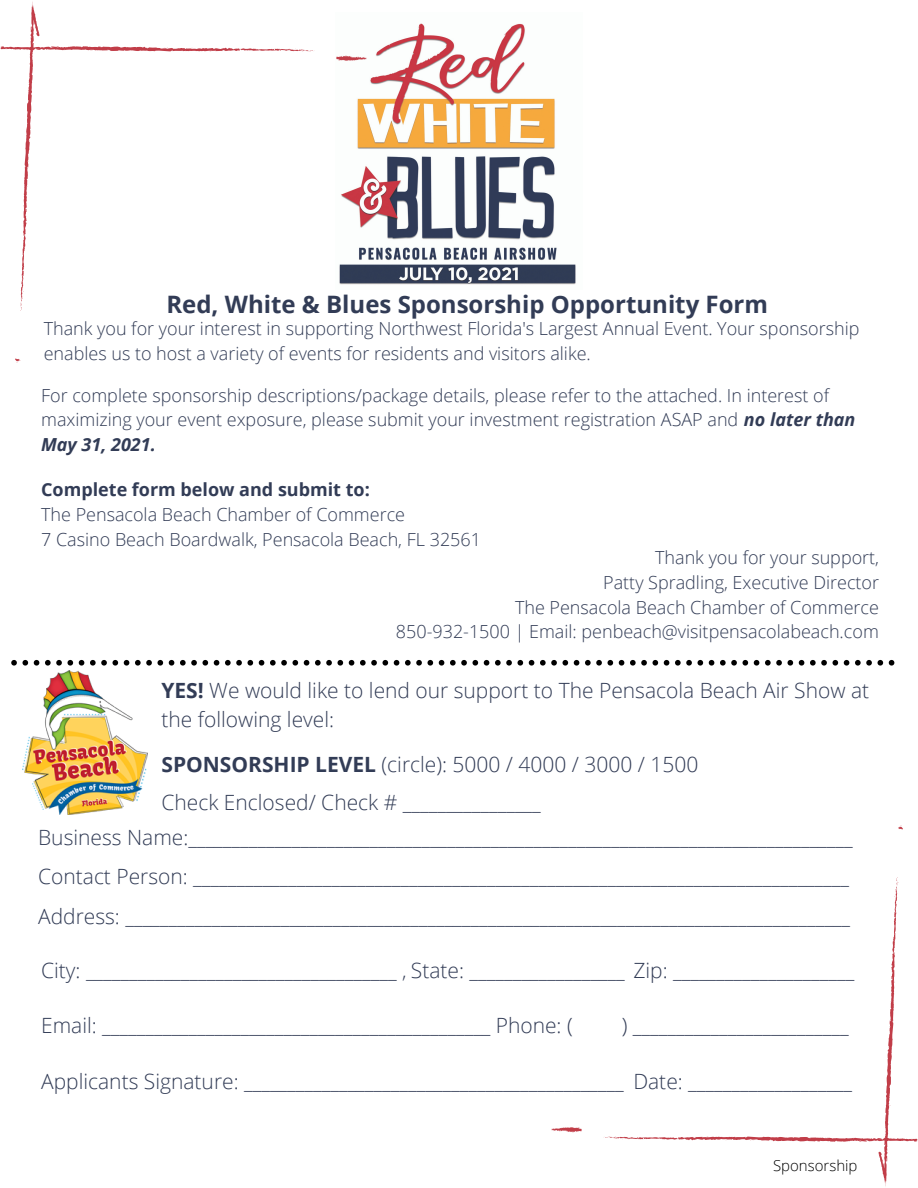
<style>
.page{position:relative;width:918px;height:1188px;background:#fff}
.page>*{position:absolute;margin:0;border:0;box-sizing:border-box;transform-origin:0 0}
.t1{font:700 24px "Open Sans";color:#323c56}
.t2{font:300 21px/29.2px "Open Sans";color:#323c56}
.t3{font:300 18px/24.8px "Open Sans";color:#323c56}
.t4{font:700 18px "Open Sans";color:#323c56}
.t5{font:300 15px "Open Sans";color:#000}
.s1{font-weight:700;font-style:italic}
.s2{font-weight:700}
</style>
<div class="page">
<svg style="left:551px;top:825px;width:367px;height:362px"></svg>
<img style="left:367px;top:23px;width:209px;height:262px">
<svg style="left:0;top:1px;width:367px;height:362px"></svg>
<svg style="left:11px;top:660px;width:883px;height:6px"></svg>
<img style="left:23px;top:671px;width:125px;height:144px">
<p class="t1" style="left:166px;top:287px;width:603px">Red, White &amp; Blues Sponsorship Opportunity Form</p>
<p class="t3" style="left:44px;top:316px;width:817px">Thank you for your interest in supporting Northwest Florida's Largest Annual Event. Your sponsorship enables us to host a variety of events for residents and visitors alike.</p>
<p class="t3" style="left:41px;top:382px;width:816px">For complete sponsorship descriptions/package details, please refer to the attached. In interest of maximizing your event exposure, please submit your investment registration ASAP and <span class="s1">no later than<br>May 31, 2021.</span></p>
<p class="t4" style="left:41px;top:477px;width:330px">Complete form below and submit to:</p>
<p class="t3" style="left:41px;top:501px;width:365px">The Pensacola Beach Chamber of Commerce</p>
<p class="t3" style="left:41px;top:526px;width:441px">7 Casino Beach Boardwalk, Pensacola Beach, FL 32561</p>
<p class="t3" style="left:655px;top:545px;width:225px">Thank you for your support,</p>
<p class="t3" style="left:603px;top:570px;width:277px">Patty Spradling, Executive Director</p>
<p class="t3" style="left:515px;top:594px;width:365px">The Pensacola Beach Chamber of Commerce</p>
<p class="t3" style="left:396px;top:619px;width:484px">850-932-1500 | Email: penbeach@visitpensacolabeach.com</p>
<p class="t2" style="left:161px;top:675px;width:709px"><span class="s2">YES!</span> We would like to lend our support to The Pensacola Beach Air Show at the following level:</p>
<p class="t2" style="left:161px;top:749px;width:538px"><span class="s2">SPONSORSHIP LEVEL</span> (circle): 5000 / 4000 / 3000 / 1500</p>
<p class="t2" style="left:161px;top:787px;width:381px">Check Enclosed/ Check # ________________</p>
<p class="t2" style="left:38px;top:822px;width:816px">Business Name:_____________________________________________________________________________</p>
<p class="t2" style="left:38px;top:861px;width:812px">Contact Person: ____________________________________________________________________________</p>
<p class="t2" style="left:38px;top:901px;width:814px">Address: ____________________________________________________________________________________</p>
<p class="t2" style="left:41px;top:955px;width:815px">City: ____________________________________ , State: __________________ Zip: _____________________</p>
<p class="t2" style="left:41px;top:1010px;width:533px">Email: _____________________________________________ Phone: (</p>
<p class="t2" style="left:622px;top:1010px;width:228px">) _________________________</p>
<p class="t2" style="left:41px;top:1067px;width:584px">Applicants Signature: ____________________________________________</p>
<p class="t2" style="left:633px;top:1067px;width:220px">Date: ___________________</p>
<p class="t5" style="left:773px;top:1155px;width:86px">Sponsorship</p>
</div>
